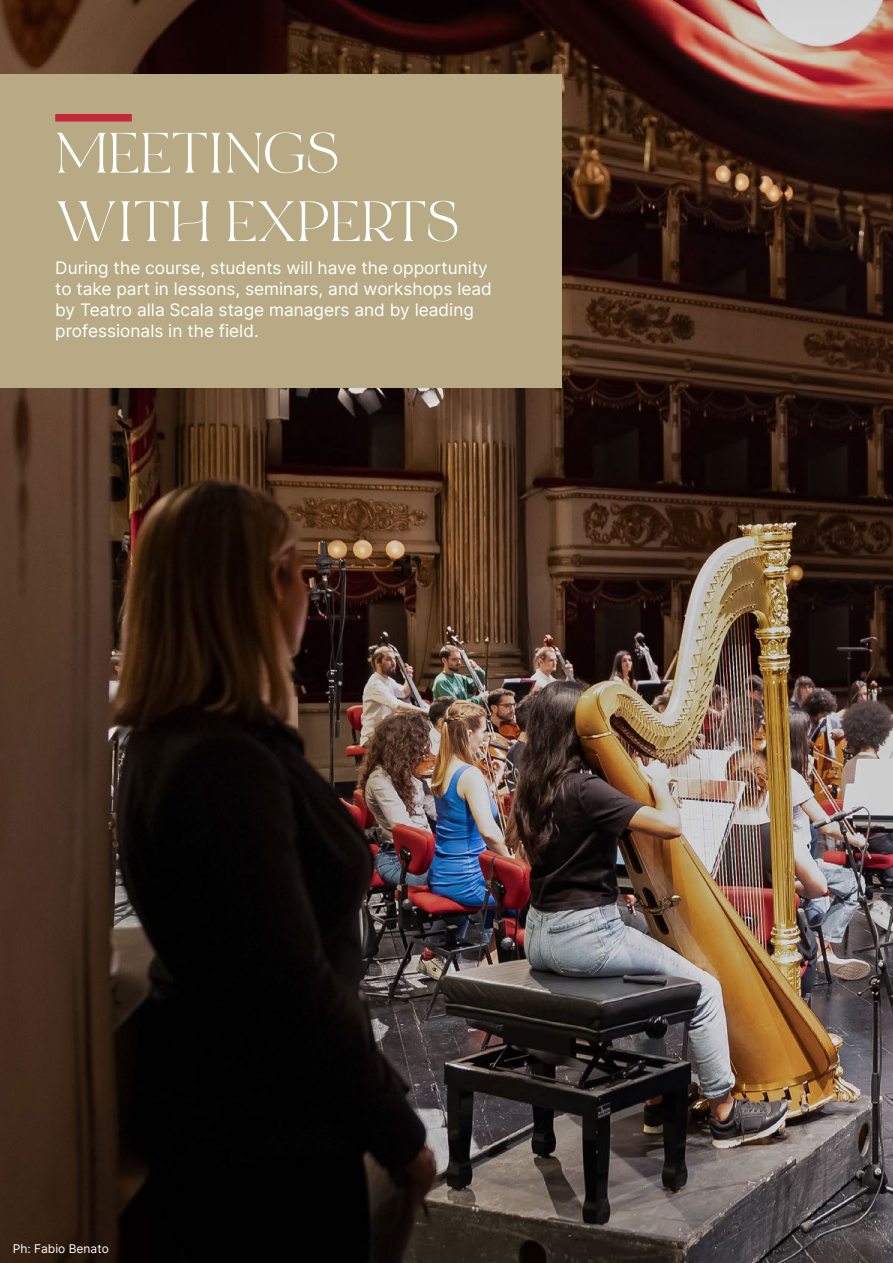
<style>
.page{position:relative;width:893px;height:1263px;background:#fff}
.page>*{position:absolute;margin:0;border:0;box-sizing:border-box;transform-origin:0 0}
.t1{font:57px/68.4px "Bon Vivant Serif";color:#fff}
.t2{font:17.25px/20.7px "Inter";color:#fff}
.t3{font:12px "Inter";color:#fff}
</style>
<div class="page">
<img style="left:0;top:0;width:893px;height:1263px">
<div style="left:0;top:74px;width:561px;height:314px;background:#b7aa85"></div>
<div style="left:55px;top:114px;width:77px;height:8px;background:#c32939"></div>
<h1 class="t1" style="left:55px;top:120px;width:405px">MEETINGS<br>WITH EXPERTS</h1>
<p class="t2" style="left:55px;top:257px;width:438px">During the course, students will have the opportunity to take part in lessons, seminars, and workshops lead by Teatro alla Scala stage managers and by leading professionals in the field.</p>
<p class="t3" style="left:13px;top:1240px;width:98px">Ph: Fabio Benato</p>
</div>
